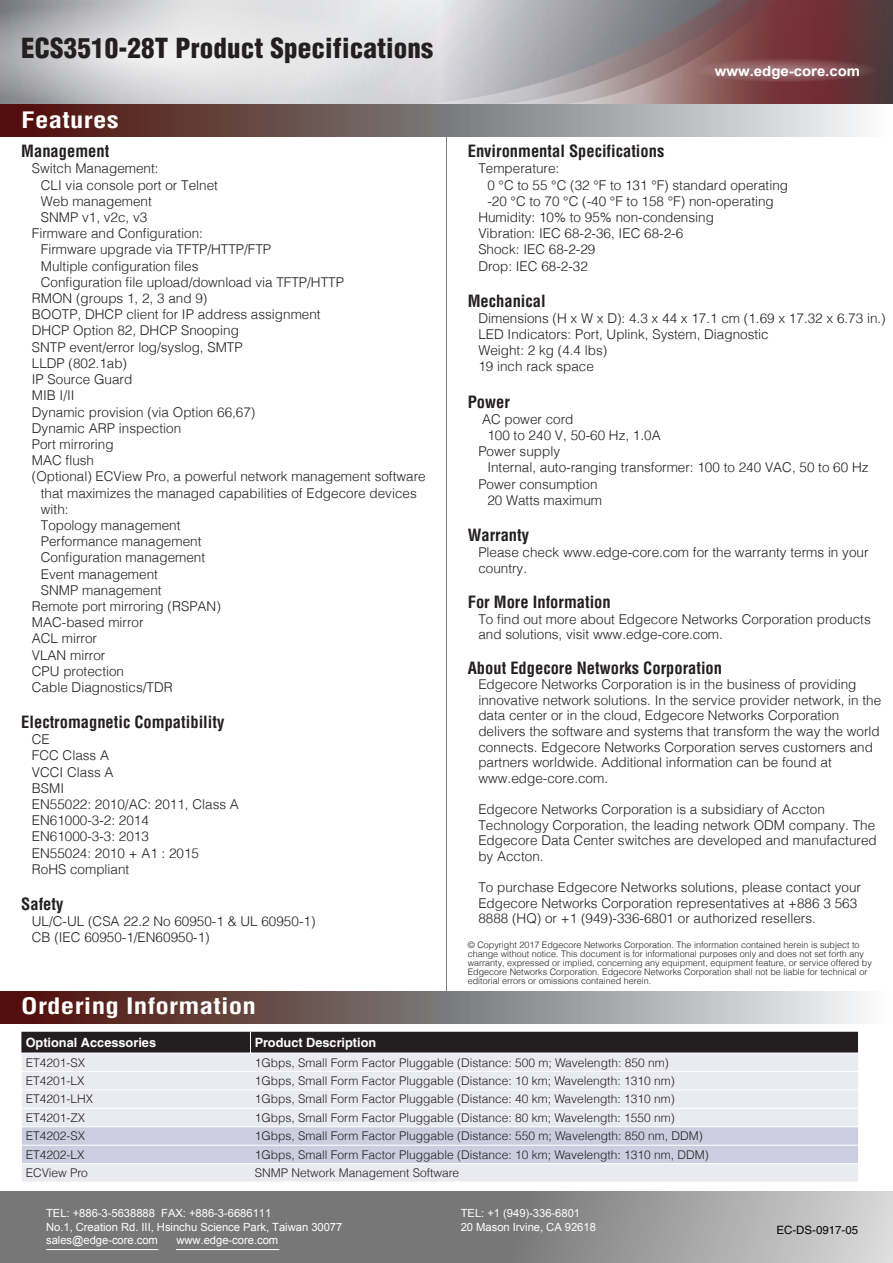
<style>
.page{position:relative;width:893px;height:1263px;background:#fff}
.page>*{position:absolute;margin:0;border:0;box-sizing:border-box;transform-origin:0 0}
.t1{font:900 condensed 27px "Helvetica";letter-spacing:.005em;color:#231f20}
.t2{font:700 condensed 22.05px "Helvetica";letter-spacing:.01em;color:#fff;scale:1.22 1}
.t3{font:700 condensed 16.5px "Helvetica";color:#231f20}
.t4{font:700 14.1px "Arial";color:#fff;scale:1.06 1}
.t5{font:300 13.5px/16.2px "Helvetica";color:#231f20}
.t6{font:700 12.75px "Helvetica";color:#fff}
.t7{font:300 12px "Helvetica";color:#231f20}
.t8{font:11.4px "Helvetica";color:#050604}
.t9{font:11.25px/13.5px "Arial";letter-spacing:-.005em;color:#fff}
.t10{font:300 9px/9px "Helvetica";color:#231f20}
</style>
<div class="page">
<hr style="left:446px;top:129px;width:1px;height:879px;background:#808180">
<svg style="left:0;top:0;width:403px;height:105px;background:#d3d3d5"></svg>
<svg style="left:409px;top:0;width:81px;height:105px;background:#d6d6d9"></svg>
<svg style="left:490px;top:0;width:403px;height:105px;background:#8b7276"></svg>
<svg style="left:695px;top:58px;width:182px;height:24px;background:#8a595b"></svg>
<svg style="left:0;top:105px;width:862px;height:31px;background:#8a7978"></svg>
<svg style="left:0;top:991px;width:862px;height:32px;background:#8a7978"></svg>
<svg style="left:0;top:1032px;width:893px;height:231px;background:#bababf"></svg>
<h1 class="t1" style="left:21px;top:31px;width:413px">ECS3510-28T Product Specifications</h1>
<h2 class="t2" style="left:21px;top:106px;width:82px">Features</h2>
<p class="t3" style="left:21px;top:141px;width:90px">Management</p>
<p class="t5" style="left:32px;top:160px;width:128px">Switch Management:</p>
<p class="t5" style="left:41px;top:176px;width:179px">CLI via console port or Telnet</p>
<p class="t5" style="left:41px;top:192px;width:113px">Web management</p>
<p class="t5" style="left:41px;top:209px;width:108px">SNMP v1, v2c, v3</p>
<p class="t5" style="left:32px;top:225px;width:173px">Firmware and Configuration:</p>
<p class="t5" style="left:41px;top:241px;width:232px">Firmware upgrade via TFTP/HTTP/FTP</p>
<p class="t5" style="left:41px;top:257px;width:159px">Multiple configuration files</p>
<p class="t5" style="left:41px;top:273px;width:305px">Configuration file upload/download via TFTP/HTTP</p>
<p class="t5" style="left:32px;top:290px;width:177px">RMON (groups 1, 2, 3 and 9)</p>
<p class="t5" style="left:32px;top:306px;width:290px">BOOTP, DHCP client for IP address assignment</p>
<p class="t5" style="left:32px;top:322px;width:209px">DHCP Option 82, DHCP Snooping</p>
<p class="t5" style="left:32px;top:338px;width:212px">SNTP event/error log/syslog, SMTP</p>
<p class="t5" style="left:32px;top:354px;width:97px">LLDP (802.1ab)</p>
<p class="t5" style="left:32px;top:371px;width:102px">IP Source Guard</p>
<p class="t5" style="left:32px;top:387px;width:44px">MIB I/II</p>
<p class="t5" style="left:32px;top:403px;width:225px">Dynamic provision (via Option 66,67)</p>
<p class="t5" style="left:32px;top:419px;width:151px">Dynamic ARP inspection</p>
<p class="t5" style="left:32px;top:435px;width:83px">Port mirroring</p>
<p class="t5" style="left:32px;top:452px;width:64px">MAC flush</p>
<p class="t5" style="left:32px;top:468px;width:395px">(Optional) ECView Pro, a powerful network management software</p>
<p class="t5" style="left:41px;top:484px;width:377px">that maximizes the managed capabilities of Edgecore devices</p>
<p class="t5" style="left:41px;top:500px;width:29px">with:</p>
<p class="t5" style="left:41px;top:516px;width:141px">Topology management</p>
<p class="t5" style="left:41px;top:533px;width:162px">Performance management</p>
<p class="t5" style="left:41px;top:549px;width:166px">Configuration management</p>
<p class="t5" style="left:41px;top:565px;width:119px">Event management</p>
<p class="t5" style="left:41px;top:581px;width:122px">SNMP management</p>
<p class="t5" style="left:32px;top:597px;width:191px">Remote port mirroring (RSPAN)</p>
<p class="t5" style="left:32px;top:614px;width:113px">MAC-based mirror</p>
<p class="t5" style="left:32px;top:630px;width:67px">ACL mirror</p>
<p class="t5" style="left:32px;top:646px;width:75px">VLAN mirror</p>
<p class="t5" style="left:32px;top:662px;width:94px">CPU protection</p>
<p class="t5" style="left:32px;top:678px;width:143px">Cable Diagnostics/TDR</p>
<p class="t3" style="left:21px;top:711px;width:205px">Electromagnetic Compatibility</p>
<p class="t5" style="left:32px;top:731px;width:209px">CE<br>FCC Class A<br>VCCI Class A<br>BSMI<br>EN55022: 2010/AC: 2011, Class A<br>EN61000-3-2: 2014<br>EN61000-3-3: 2013<br>EN55024: 2010 + A1 : 2015<br>RoHS compliant</p>
<p class="t3" style="left:21px;top:893px;width:44px">Safety</p>
<p class="t5" style="left:32px;top:912px;width:285px">UL/C-UL (CSA 22.2 No 60950-1 &amp; UL 60950-1)<br>CB (IEC 60950-1/EN60950-1)</p>
<p class="t4" style="left:715px;top:61px;width:139px">www.edge-core.com</p>
<p class="t3" style="left:468px;top:141px;width:198px">Environmental Specifications</p>
<p class="t5" style="left:478px;top:160px;width:83px">Temperature:</p>
<p class="t5" style="left:487px;top:176px;width:302px">0 °C to 55 °C (32 °F to 131 °F) standard operating</p>
<p class="t5" style="left:487px;top:192px;width:288px">-20 °C to 70 °C (-40 °F to 158 °F) non-operating</p>
<p class="t5" style="left:478px;top:209px;width:237px">Humidity: 10% to 95% non-condensing</p>
<p class="t5" style="left:478px;top:225px;width:206px">Vibration: IEC 68-2-36, IEC 68-2-6</p>
<p class="t5" style="left:478px;top:241px;width:119px">Shock: IEC 68-2-29</p>
<p class="t5" style="left:478px;top:257px;width:111px">Drop: IEC 68-2-32</p>
<p class="t3" style="left:468px;top:290px;width:79px">Mechanical</p>
<p class="t5" style="left:478px;top:309px;width:409px">Dimensions (H x W x D): 4.3 x 44 x 17.1 cm (1.69 x 17.32 x 6.73 in.)<br>LED Indicators: Port, Uplink, System, Diagnostic<br>Weight: 2 kg (4.4 lbs)<br>19 inch rack space</p>
<p class="t3" style="left:468px;top:391px;width:44px">Power</p>
<p class="t5" style="left:482px;top:410px;width:93px">AC power cord</p>
<p class="t5" style="left:487px;top:426px;width:175px">100 to 240 V, 50-60 Hz, 1.0A</p>
<p class="t5" style="left:478px;top:443px;width:83px">Power supply</p>
<p class="t5" style="left:487px;top:459px;width:383px">Internal, auto-ranging transformer: 100 to 240 VAC, 50 to 60 Hz</p>
<p class="t5" style="left:478px;top:475px;width:121px">Power consumption</p>
<p class="t5" style="left:487px;top:491px;width:116px">20 Watts maximum</p>
<p class="t3" style="left:468px;top:524px;width:63px">Warranty</p>
<p class="t5" style="left:478px;top:543px;width:392px">Please check www.edge-core.com for the warranty terms in your country.</p>
<p class="t3" style="left:468px;top:592px;width:145px">For More Information</p>
<p class="t5" style="left:478px;top:610px;width:394px;line-height:15.6px">To find out more about Edgecore Networks Corporation products and solutions, visit www.edge-core.com.</p>
<p class="t3" style="left:468px;top:657px;width:256px">About Edgecore Networks Corporation</p>
<p class="t5" style="left:478px;top:676px;width:404px;line-height:15.6px">Edgecore Networks Corporation is in the business of providing innovative network solutions. In the service provider network, in the data center or in the cloud, Edgecore Networks Corporation delivers the software and systems that transform the way the world connects. Edgecore Networks Corporation serves customers and partners worldwide. Additional information can be found at www.edge-core.com.</p>
<p class="t5" style="left:478px;top:801px;width:400px;line-height:15.6px">Edgecore Networks Corporation is a subsidiary of Accton Technology Corporation, the leading network ODM company. The Edgecore Data Center switches are developed and manufactured by Accton.</p>
<p class="t5" style="left:478px;top:879px;width:384px;line-height:15.6px">To purchase Edgecore Networks solutions, please contact your<br>Edgecore Networks Corporation representatives at +886 3 563<br>8888 (HQ) or +1 (949)-336-6801 or authorized resellers.</p>
<p class="t10" style="left:468px;top:940px;width:406px">© Copyright 2017 Edgecore Networks Corporation. The information contained herein is subject to change without notice. This document is for informational purposes only and does not set forth any warranty, expressed or implied, concerning any equipment, equipment feature, or service offered by Edgecore Networks Corporation. Edgecore Networks Corporation shall not be liable for technical or editorial errors or omissions contained herein.</p>
<h2 class="t2" style="left:21px;top:992px;width:194px">Ordering Information</h2>
<p class="t6" style="left:26px;top:1035px;width:132px">Optional Accessories</p>
<p class="t6" style="left:255px;top:1035px;width:123px">Product Description</p>
<p class="t7" style="left:26px;top:1053px;width:61px">ET4201-SX</p>
<p class="t7" style="left:255px;top:1053px;width:415px">1Gbps, Small Form Factor Pluggable (Distance: 500 m; Wavelength: 850 nm)</p>
<p class="t7" style="left:26px;top:1071px;width:60px">ET4201-LX</p>
<p class="t7" style="left:255px;top:1071px;width:421px">1Gbps, Small Form Factor Pluggable (Distance: 10 km; Wavelength: 1310 nm)</p>
<p class="t7" style="left:26px;top:1089px;width:69px">ET4201-LHX</p>
<p class="t7" style="left:255px;top:1089px;width:421px">1Gbps, Small Form Factor Pluggable (Distance: 40 km; Wavelength: 1310 nm)</p>
<p class="t7" style="left:26px;top:1108px;width:61px">ET4201-ZX</p>
<p class="t7" style="left:255px;top:1108px;width:421px">1Gbps, Small Form Factor Pluggable (Distance: 80 km; Wavelength: 1550 nm)</p>
<p class="t7" style="left:26px;top:1126px;width:61px">ET4202-SX</p>
<p class="t7" style="left:255px;top:1126px;width:449px">1Gbps, Small Form Factor Pluggable (Distance: 550 m; Wavelength: 850 nm, DDM)</p>
<p class="t7" style="left:26px;top:1145px;width:60px">ET4202-LX</p>
<p class="t7" style="left:255px;top:1145px;width:455px">1Gbps, Small Form Factor Pluggable (Distance: 10 km; Wavelength: 1310 nm, DDM)</p>
<p class="t7" style="left:26px;top:1163px;width:64px">ECView Pro</p>
<p class="t7" style="left:255px;top:1163px;width:206px">SNMP Network Management Software</p>
<p class="t9" style="left:46px;top:1207px;width:298px">TEL: +886-3-5638888 FAX: +886-3-6686111<br>No.1, Creation Rd. III, Hsinchu Science Park, Taiwan 30077 sales@edge-core.com</p>
<p class="t9" style="left:176px;top:1234px;width:103px">www.edge-core.com</p>
<p class="t9" style="left:461px;top:1207px;width:137px">TEL: +1 (949)-336-6801<br>20 Mason Irvine, CA 92618</p>
<p class="t8" style="left:776px;top:1223px;width:83px">EC-DS-0917-05</p>
</div>
